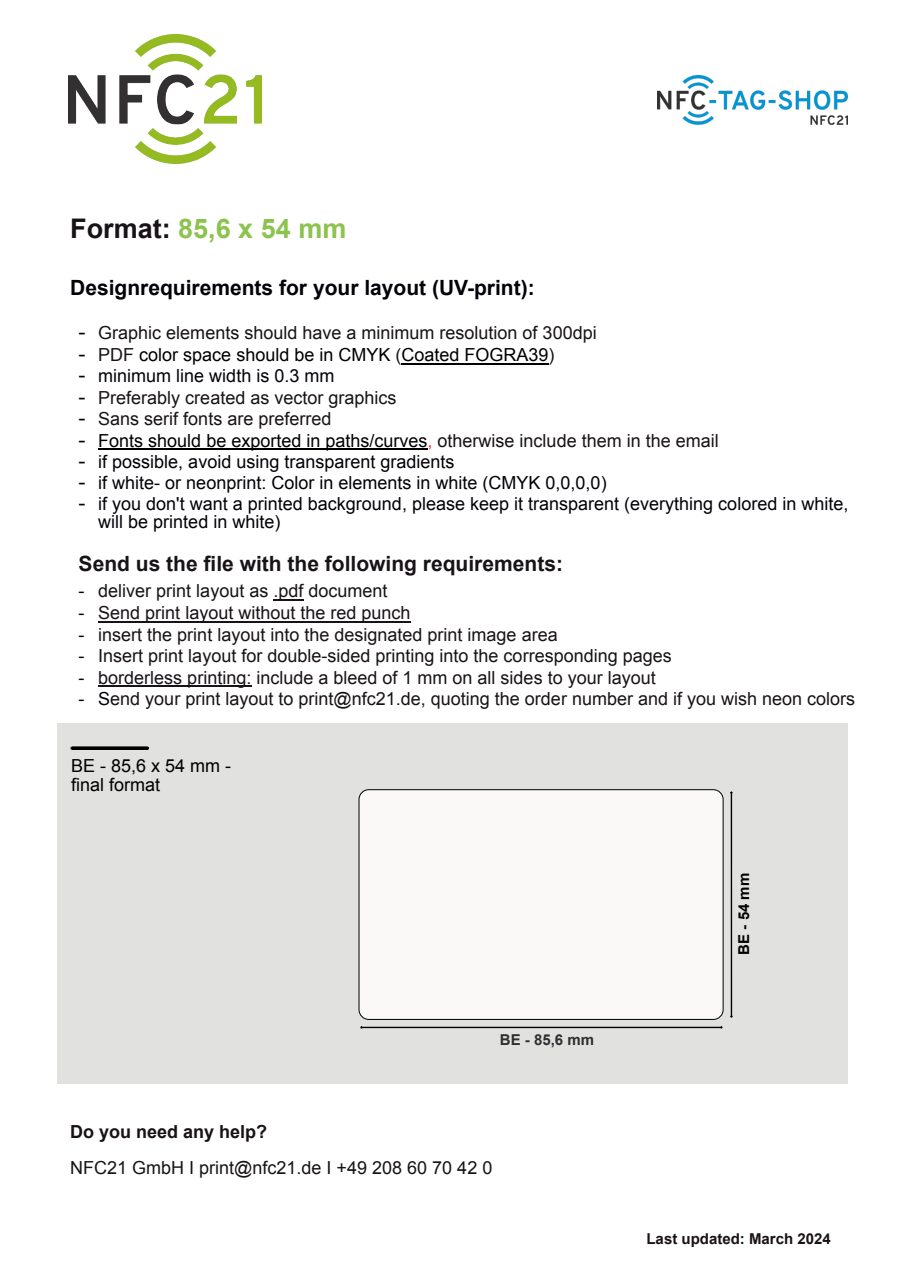
<style>
.page{position:relative;width:902px;height:1272px;background:#fff}
.page>*{position:absolute;margin:0;border:0;box-sizing:border-box;transform-origin:0 0}
.t1{font:700 27px "Arial";color:#8cc34f}
.t2{font:700 21px "Arial";color:#030208}
.t3{font:700 21px "Arial";color:#181317}
.t4{font:18px "Arial";color:#181317}
.t5{font:18px/18px "Arial";color:#030208}
.t6{font:18px/18.6px "Arial";color:#000001}
.t7{font:700 18px "Arial";color:#1a1214}
.t8{font:700 15px "Arial";color:#1a1214}
.t9{font:700 15px "Arial";color:rgb(2 1 4/.8)}
.t10{font:700 15px "Arial";color:#020104}
.s1{color:#181317}
.s2{font-size:21px;color:#030208}
.s3{font-size:21px}
.s4{color:#ee2e2f}
.s5{color:#030208}
</style>
<div class="page">
<img style="left:68px;top:34px;width:193px;height:129px">
<div style="left:57px;top:723px;width:790px;height:360px;background:#e1e1e0"></div>
<hr style="left:401px;top:363px;width:147px;height:1px;background:#000001">
<hr style="left:98px;top:449px;width:329px;height:1px;background:#000001">
<hr style="left:273px;top:599px;width:30px;height:1px;background:#181317">
<hr style="left:98px;top:621px;width:312px;height:1px;background:#181317">
<hr style="left:98px;top:685px;width:153px;height:2px;background:#181317">
<img style="left:657px;top:75px;width:190px;height:50px">
<svg style="left:360px;top:1026px;width:362px;height:2px"></svg>
<svg style="left:730px;top:791px;width:2px;height:226px"></svg>
<div style="left:70px;top:746px;width:79px;height:3px;background:#fbf9f8;border:3px solid #000001"></div>
<div style="left:359px;top:789px;width:364px;height:230px;background:#fbf9f8;border:1px solid #000001;border-radius:10px"></div>
<h1 class="t1" style="left:70px;top:218px;width:278px"><span class="s1">Format:</span> 85,6 x 54 mm</h1>
<p class="t2" style="left:70px;top:280px;width:466px">Designrequirements for your layout (UV-print):</p>
<p class="t4" style="left:79px;top:326px;width:519px"><span class="s2">-</span> Graphic elements should have a minimum resolution of 300dpi</p>
<p class="t6" style="left:79px;top:347px;width:477px"><span class="s2">-</span> <span class="s1">PDF</span> color space should be in CMYK <span class="s1">(</span>Coated FOGRA39<span class="s1">)</span></p>
<p class="t5" style="left:79px;top:368px;width:257px"><span class="s3">-</span> minimum line width is 0.3 mm</p>
<p class="t4" style="left:79px;top:390px;width:319px"><span class="s2">-</span> Preferably created as vector graphics</p>
<p class="t4" style="left:79px;top:412px;width:254px"><span class="s2">-</span> Sans serif fonts are preferred</p>
<p class="t6" style="left:79px;top:433px;width:641px"><span class="s2">-</span> Fonts should be exported in paths/curves<span class="s4">,</span> <span class="s1">otherwise include them in the email</span></p>
<p class="t5" style="left:79px;top:454px;width:377px"><span class="s3">-</span> if possible, avoid using transparent gradients</p>
<p class="t5" style="left:79px;top:475px;width:529px"><span class="s3">-</span> if white- or neonprint: Color in elements in white (CMYK 0,0,0,0)</p>
<p class="t5" style="left:98px;top:496px;width:751px;text-indent:-20px"><span class="s3">-</span> if you don't want a printed background, please keep it transparent (everything colored in white, will be printed in white)</p>
<p class="t3" style="left:79px;top:556px;width:486px">Send us the file with the following requirements:</p>
<p class="t4" style="left:79px;top:584px;width:310px"><span class="s5">-</span> deliver print layout as .pdf document</p>
<p class="t4" style="left:79px;top:606px;width:333px"><span class="s5">-</span> Send print layout without the red punch</p>
<p class="t4" style="left:79px;top:627px;width:480px"><span class="s5">-</span> insert the print layout into the designated print image area</p>
<p class="t4" style="left:79px;top:649px;width:594px"><span class="s5">-</span> Insert print layout for double-sided printing into the corresponding pages</p>
<p class="t4" style="left:79px;top:670px;width:578px"><span class="s5">-</span> borderless printing: include a bleed of 1 mm on all sides to your layout</p>
<p class="t4" style="left:79px;top:692px;width:778px"><span class="s5">- S</span>end your print layout to print@nfc21.de, quoting the order number and if you wish neon colors</p>
<p class="t6" style="left:71px;top:758px;width:162px">BE - 85,6 x 54 mm - final format</p>
<p class="t9" style="left:500px;top:1033px;width:96px">BE - 85,6 mm</p>
<p class="t7" style="left:70px;top:1124px;width:199px">Do you need any help?</p>
<p class="t4" style="left:70px;top:1161px;width:424px">NFC21 GmbH I print@nfc21.de I +49 208 60 70 42 0</p>
<p class="t10" style="left:738px;top:954px;width:83px;rotate:-90deg">BE - 54 mm</p>
<p class="t8" style="left:646px;top:1233px;width:186px">Last updated: March 2024</p>
</div>
